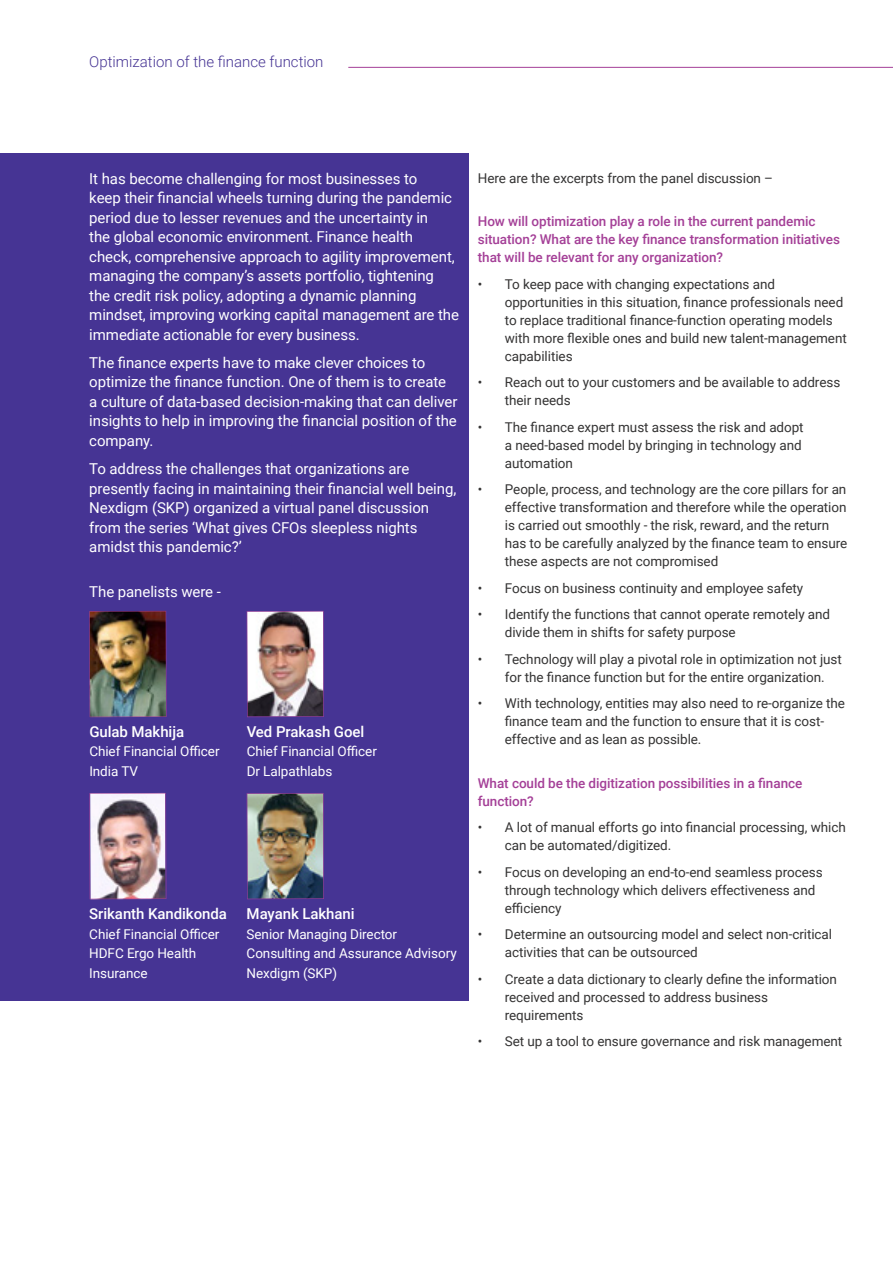
<style>
.page{position:relative;width:893px;height:1263px;background:#fff}
.page>*{position:absolute;margin:0;border:0;box-sizing:border-box;transform-origin:0 0}
.t1{font:15px/19.5px "Roboto";letter-spacing:-.005em;color:#fff}
.t2{font:500 15px "Roboto";letter-spacing:-.005em;color:#fff}
.t3{font:300 15px "Roboto";color:#463494}
.t4{font:13.5px/18px "Roboto";letter-spacing:-.005em;color:#343333}
.t5{font:500 13.5px/18px "Roboto";letter-spacing:-.005em;color:#a43f97}
.t6{font:13.5px/19.5px "Roboto";letter-spacing:-.005em;color:#fff}
</style>
<div class="page">
<hr style="left:348px;top:67px;width:545px;height:1px;background:#a43f97">
<div style="left:0;top:153px;width:469px;height:847px;background:#463494"></div>
<img style="left:247px;top:793px;width:77px;height:106px">
<img style="left:89px;top:611px;width:78px;height:106px">
<img style="left:247px;top:611px;width:77px;height:106px">
<img style="left:89px;top:793px;width:77px;height:106px">
<p class="t3" style="left:89px;top:51px;width:236px">Optimization of the finance function</p>
<p class="t1" style="left:89px;top:168px;width:371px">It has become challenging for most businesses to<br>keep their financial wheels turning during the pandemic period due to lesser revenues and the uncertainty in<br>the global economic environment. Finance health<br>check, comprehensive approach to agility improvement, managing the company’s assets portfolio, tightening<br>the credit risk policy, adopting a dynamic planning mindset, improving working capital management are the immediate actionable for every business.</p>
<p class="t1" style="left:89px;top:352px;width:370px">The finance experts have to make clever choices to optimize the finance function. One of them is to create a culture of data-based decision-making that can deliver insights to help in improving the financial position of the company.</p>
<p class="t1" style="left:89px;top:458px;width:369px">To address the challenges that organizations are presently facing in maintaining their financial well being, Nexdigm (SKP) organized a virtual panel discussion from the series ‘What gives CFOs sleepless nights amidst this pandemic?’</p>
<p class="t1" style="left:89px;top:581px;width:133px">The panelists were -</p>
<p class="t2" style="left:89px;top:721px;width:96px">Gulab Makhija</p>
<p class="t6" style="left:89px;top:741px;width:132px">Chief Financial Officer<br>India TV</p>
<p class="t2" style="left:247px;top:721px;width:119px">Ved Prakash Goel</p>
<p class="t6" style="left:247px;top:741px;width:132px">Chief Financial Officer<br>Dr Lalpathlabs</p>
<p class="t2" style="left:89px;top:903px;width:139px">Srikanth Kandikonda</p>
<p class="t6" style="left:89px;top:923px;width:132px">Chief Financial Officer<br>HDFC Ergo Health<br>Insurance</p>
<p class="t2" style="left:247px;top:903px;width:110px">Mayank Lakhani</p>
<p class="t6" style="left:247px;top:923px;width:212px">Senior Managing Director<br>Consulting and Assurance Advisory<br>Nexdigm (SKP)</p>
<p class="t4" style="left:478px;top:169px;width:297px">Here are the excerpts from the panel discussion –</p>
<p class="t5" style="left:478px;top:212px;width:364px">How will optimization play a role in the current pandemic situation? What are the key finance transformation initiatives that will be relevant for any organization?</p>
<p class="t4" style="left:505px;top:275px;width:343px;text-indent:-27px">• To keep pace with changing expectations and opportunities in this situation, finance professionals need to replace traditional finance-function operating models with more flexible ones and build new talent-management capabilities</p>
<p class="t4" style="left:505px;top:373px;width:337px;text-indent:-27px">• Reach out to your customers and be available to address their needs</p>
<p class="t4" style="left:505px;top:417px;width:300px;text-indent:-27px">• The finance expert must assess the risk and adopt a need-based model by bringing in technology and automation</p>
<p class="t4" style="left:505px;top:480px;width:344px;text-indent:-27px">• People, process, and technology are the core pillars for an effective transformation and therefore while the operation is carried out smoothly - the risk, reward, and the return has to be carefully analyzed by the finance team to ensure these aspects are not compromised</p>
<p class="t4" style="left:478px;top:578px;width:327px">• Focus on business continuity and employee safety</p>
<p class="t4" style="left:505px;top:605px;width:327px;text-indent:-27px">• Identify the functions that cannot operate remotely and divide them in shifts for safety purpose</p>
<p class="t4" style="left:505px;top:649px;width:339px;text-indent:-27px">• Technology will play a pivotal role in optimization not just for the finance function but for the entire organization.</p>
<p class="t4" style="left:505px;top:694px;width:342px;text-indent:-27px">• With technology, entities may also need to re-organize the finance team and the function to ensure that it is cost&shy;effective and as lean as possible.</p>
<p class="t5" style="left:478px;top:773px;width:326px">What could be the digitization possibilities in a finance function?</p>
<p class="t4" style="left:505px;top:818px;width:342px;text-indent:-27px">• A lot of manual efforts go into financial processing, which can be automated/digitized.</p>
<p class="t4" style="left:505px;top:862px;width:319px;text-indent:-27px">• Focus on developing an end-to-end seamless process through technology which delivers effectiveness and efficiency</p>
<p class="t4" style="left:505px;top:925px;width:329px;text-indent:-27px">• Determine an outsourcing model and select non-critical activities that can be outsourced</p>
<p class="t4" style="left:505px;top:969px;width:334px;text-indent:-27px">• Create a data dictionary to clearly define the information received and processed to address business requirements</p>
<p class="t4" style="left:478px;top:1032px;width:366px">• Set up a tool to ensure governance and risk management</p>
</div>
